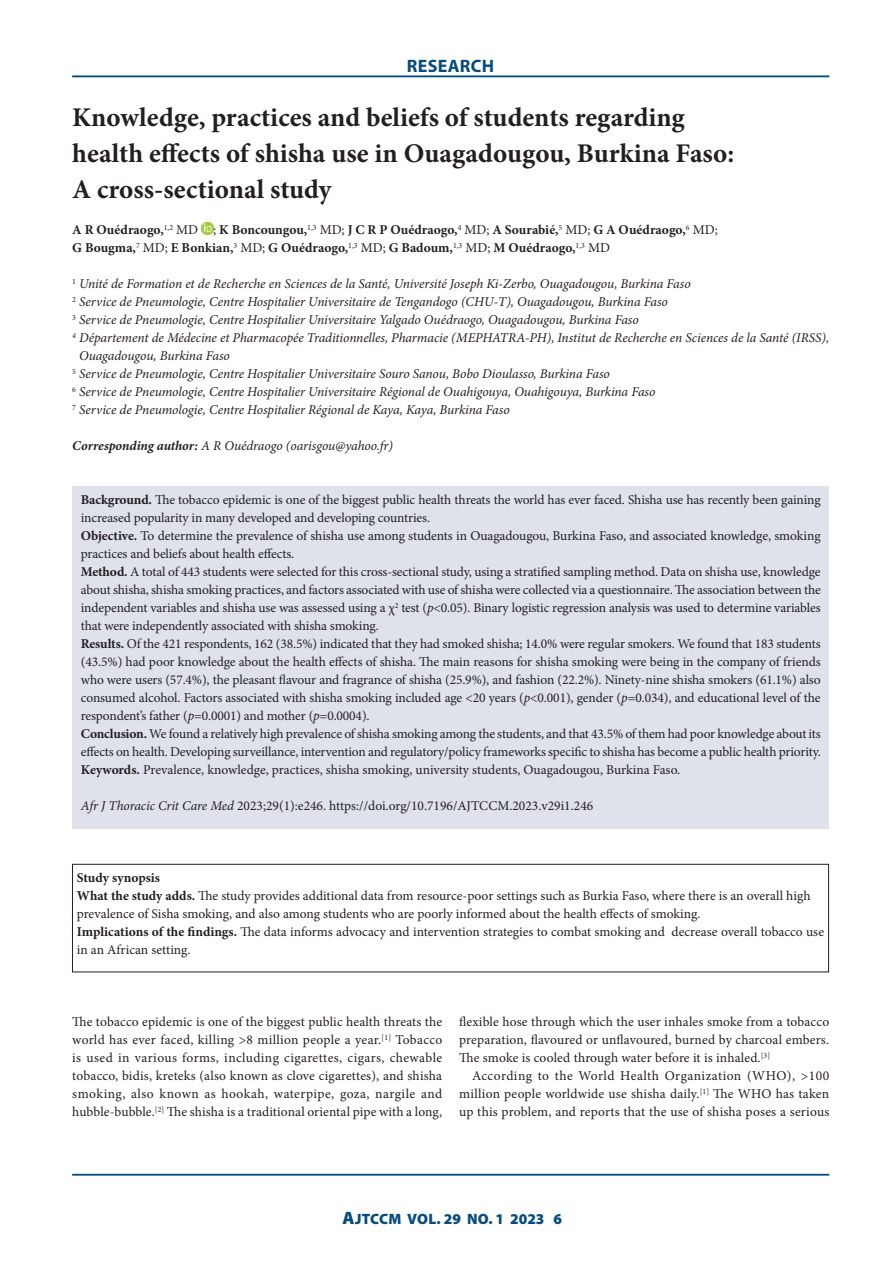
<style>
.page{position:relative;width:893px;height:1263px;background:#fff}
.page>*{position:absolute;margin:0;border:0;box-sizing:border-box;transform-origin:0 0}
.A_HEAD{font:700 27px/36px "Minion Pro";color:#231f20}
.t1{font:700 18px "Myriad Pro";letter-spacing:.02em;color:#084c7e}
.t2{font:900 15px "Myriad Pro";color:#084c7e}
.BODY_1ST_PARAGRAPH{font:13.5px/18px "Minion Pro";letter-spacing:-.01em;color:#231f20}
.AUTHOR_DETAILS{font:italic 13.5px/18px "Minion Pro";letter-spacing:-.005em;color:#231f20}
.BODY_TEXT_INDENT{font:13.5px/18px "Minion Pro";letter-spacing:.015em;color:#231f20;text-align:justify}
.AUTHORS_NAME{font:700 13.5px/18px "Minion Pro";letter-spacing:.005em;color:#231f20}
.CITELINE{font:13.5px "Minion Pro";color:#231f20}
.CORRESPONDING_AUTHOR{font:italic 13.5px "Minion Pro";letter-spacing:-.005em;color:#231f20}
.BODY_1ST_PARAGRAPH-2{font:700 13.5px "Minion Pro";color:#231f20}
.s1{font-weight:400}
.s2{font-weight:700}
.s3{font-style:italic}
.s4{font-size:18px}
</style>
<div class="page">
<hr style="left:72px;top:1174px;width:757px;height:1px;background:#044c7e">
<hr style="left:72px;top:76px;width:757px;height:1px;background:#044c7e">
<div style="left:72px;top:486px;width:757px;height:342px;background:#dfe2eb"></div>
<svg style="left:201px;top:222px;width:12px;height:12px"></svg>
<div style="left:72px;top:864px;width:757px;height:108px;border:1px solid #231f20"></div>
<h2 class="t1" style="left:407px;top:54px;width:89px">RESEARCH</h2>
<h1 class="A_HEAD" style="left:72px;top:99px;width:663px">Knowledge, practices and beliefs of students regarding health effects of shisha use in Ouagadougou, Burkina Faso:<br>A cross‑sectional study</h1>
<p class="AUTHORS_NAME" style="left:72px;top:221px;width:647px">A R Ouédraogo,<sup>1,2</sup> <span class="s1">MD ;</span> K Boncoungou,<sup>1,3</sup> <span class="s1">MD;</span> J C R P Ouédraogo,<sup>4</sup> <span class="s1">MD;</span> A Sourabié,<sup>5</sup> <span class="s1">MD;</span> G A Ouédraogo,<sup>6</sup> <span class="s1">MD;<br></span>G Bougma,<sup>7</sup> <span class="s1">MD;</span> E Bonkian,<sup>3</sup> <span class="s1">MD;</span> G Ouédraogo,<sup>1,3</sup> <span class="s1">MD;</span> G Badoum,<sup>1,3</sup> <span class="s1">MD;</span> M Ouédraogo,<sup>1,3</sup> <span class="s1">MD</span></p>
<p class="AUTHOR_DETAILS" style="left:72px;top:275px;width:620px"><sup>1</sup> Unité de Formation et de Recherche en Sciences de la Santé, Université Joseph Ki-Zerbo, Ouagadougou, Burkina Faso</p>
<p class="AUTHOR_DETAILS" style="left:72px;top:293px;width:597px"><sup>2</sup> Service de Pneumologie, Centre Hospitalier Universitaire de Tengandogo (CHU-T), Ouagadougou, Burkina Faso</p>
<p class="AUTHOR_DETAILS" style="left:72px;top:311px;width:568px"><sup>3</sup> Service de Pneumologie, Centre Hospitalier Universitaire Yalgado Ouédraogo, Ouagadougou, Burkina Faso</p>
<p class="AUTHOR_DETAILS" style="left:79px;top:329px;width:751px;text-indent:-7px"><sup>4</sup> Département de Médecine et Pharmacopée Traditionnelles, Pharmacie (MEPHATRA-PH), Institut de Recherche en Sciences de la Santé (IRSS),<br>Ouagadougou, Burkina Faso</p>
<p class="AUTHOR_DETAILS" style="left:72px;top:365px;width:539px"><sup>5</sup> Service de Pneumologie, Centre Hospitalier Universitaire Souro Sanou, Bobo Dioulasso, Burkina Faso</p>
<p class="AUTHOR_DETAILS" style="left:72px;top:383px;width:585px"><sup>6</sup> Service de Pneumologie, Centre Hospitalier Universitaire Régional de Ouahigouya, Ouahigouya, Burkina Faso</p>
<p class="AUTHOR_DETAILS" style="left:72px;top:401px;width:439px"><sup>7</sup> Service de Pneumologie, Centre Hospitalier Régional de Kaya, Kaya, Burkina Faso</p>
<p class="CORRESPONDING_AUTHOR" style="left:72px;top:436px;width:322px"><span class="s2">Corresponding author:</span> A R Ouédraogo (oarisgou@yahoo.fr)</p>
<p class="BODY_1ST_PARAGRAPH" style="left:81px;top:491px;width:741px"><span class="s2">Background.</span> The tobacco epidemic is one of the biggest public health threats the world has ever faced. Shisha use has recently been gaining increased popularity in many developed and developing countries.</p>
<p class="BODY_1ST_PARAGRAPH" style="left:81px;top:527px;width:741px"><span class="s2">Objective.</span> To determine the prevalence of shisha use among students in Ouagadougou, Burkina Faso, and associated knowledge, smoking practices and beliefs about health effects.</p>
<p class="BODY_1ST_PARAGRAPH" style="left:81px;top:563px;width:741px;text-align:justify"><span class="s2">Method.</span> A total of 443 students were selected for this cross-sectional study, using a stratified sampling method. Data on shisha use, knowledge about shisha, shisha smoking practices, and factors associated with use of shisha were collected via a questionnaire. The association between the independent variables and shisha use was assessed using a χ<sup>2</sup> test (<span class="s3">p</span>&lt;0.05). Binary logistic regression analysis was used to determine variables that were independently associated with shisha smoking.</p>
<p class="BODY_1ST_PARAGRAPH" style="left:81px;top:635px;width:741px;text-align:justify"><span class="s2">Results.</span> Of the 421 respondents, 162 (38.5%) indicated that they had smoked shisha; 14.0% were regular smokers. We found that 183 students (43.5%) had poor knowledge about the health effects of shisha. The main reasons for shisha smoking were being in the company of friends who were users (57.4%), the pleasant flavour and fragrance of shisha (25.9%), and fashion (22.2%). Ninety-nine shisha smokers (61.1%) also consumed alcohol. Factors associated with shisha smoking included age &lt;20 years (<span class="s3">p</span>&lt;0.001), gender (<span class="s3">p</span>=0.034), and educational level of the respondent’s father (<span class="s3">p</span>=0.0001) and mother (<span class="s3">p</span>=0.0004).</p>
<p class="BODY_1ST_PARAGRAPH" style="left:81px;top:725px;width:741px"><span class="s2">Conclusion.</span> We found a relatively high prevalence of shisha smoking among the students, and that 43.5% of them had poor knowledge about its effects on health. Developing surveillance, intervention and regulatory/policy frameworks specific to shisha has become a public health priority.</p>
<p class="BODY_1ST_PARAGRAPH" style="left:81px;top:761px;width:601px"><span class="s2">Keywords.</span> Prevalence, knowledge, practices, shisha smoking, university students, Ouagadougou, Burkina Faso.</p>
<p class="CITELINE" style="left:81px;top:797px;width:514px"><span class="s3">Afr J Thoracic Crit Care Med</span> 2023;29(1):e246. https://doi.org/10.7196/AJTCCM.2023.v29i1.246</p>
<p class="BODY_1ST_PARAGRAPH-2" style="left:77px;top:868px;width:85px">Study synopsis</p>
<p class="BODY_1ST_PARAGRAPH" style="left:77px;top:887px;width:735px"><span class="s2">What the study adds.</span> The study provides additional data from resource-poor settings such as Burkia Faso, where there is an overall high</p>
<p class="BODY_1ST_PARAGRAPH" style="left:77px;top:905px;width:625px">prevalence of Sisha smoking, and also among students who are poorly informed about the health effects of smoking.</p>
<p class="BODY_1ST_PARAGRAPH" style="left:77px;top:923px;width:749px"><span class="s2">Implications of the findings.</span> The data informs advocacy and intervention strategies to combat smoking and decrease overall tobacco use in an African setting.</p>
<p class="BODY_1ST_PARAGRAPH" style="left:72px;top:1013px;width:371px;text-align:justify">The tobacco epidemic is one of the biggest public health threats the world has ever faced, killing &gt;8 million people a year.<sup>[1]</sup> Tobacco is used in various forms, including cigarettes, cigars, chewable tobacco, bidis, kreteks (also known as clove cigarettes), and shisha smoking, also known as hookah, waterpipe, goza, nargile and hubble-bubble.<sup>[2]</sup> The shisha is a traditional oriental pipe with a long,</p>
<p class="BODY_1ST_PARAGRAPH" style="left:459px;top:1013px;width:371px;text-align:justify">flexible hose through which the user inhales smoke from a tobacco preparation, flavoured or unflavoured, burned by charcoal embers.<br>The smoke is cooled through water before it is inhaled.<sup>[3]</sup></p>
<p class="BODY_TEXT_INDENT" style="left:459px;top:1067px;width:371px;text-indent:13px">According to the World Health Organization (WHO), &gt;100 million people worldwide use shisha daily.<sup>[1]</sup> The WHO has taken up this problem, and reports that the use of shisha poses a serious</p>
<p class="t2" style="left:343px;top:1210px;width:221px"><span class="s4">A</span>JTCCM VOL. 29 NO. 1 2023 6</p>
</div>
